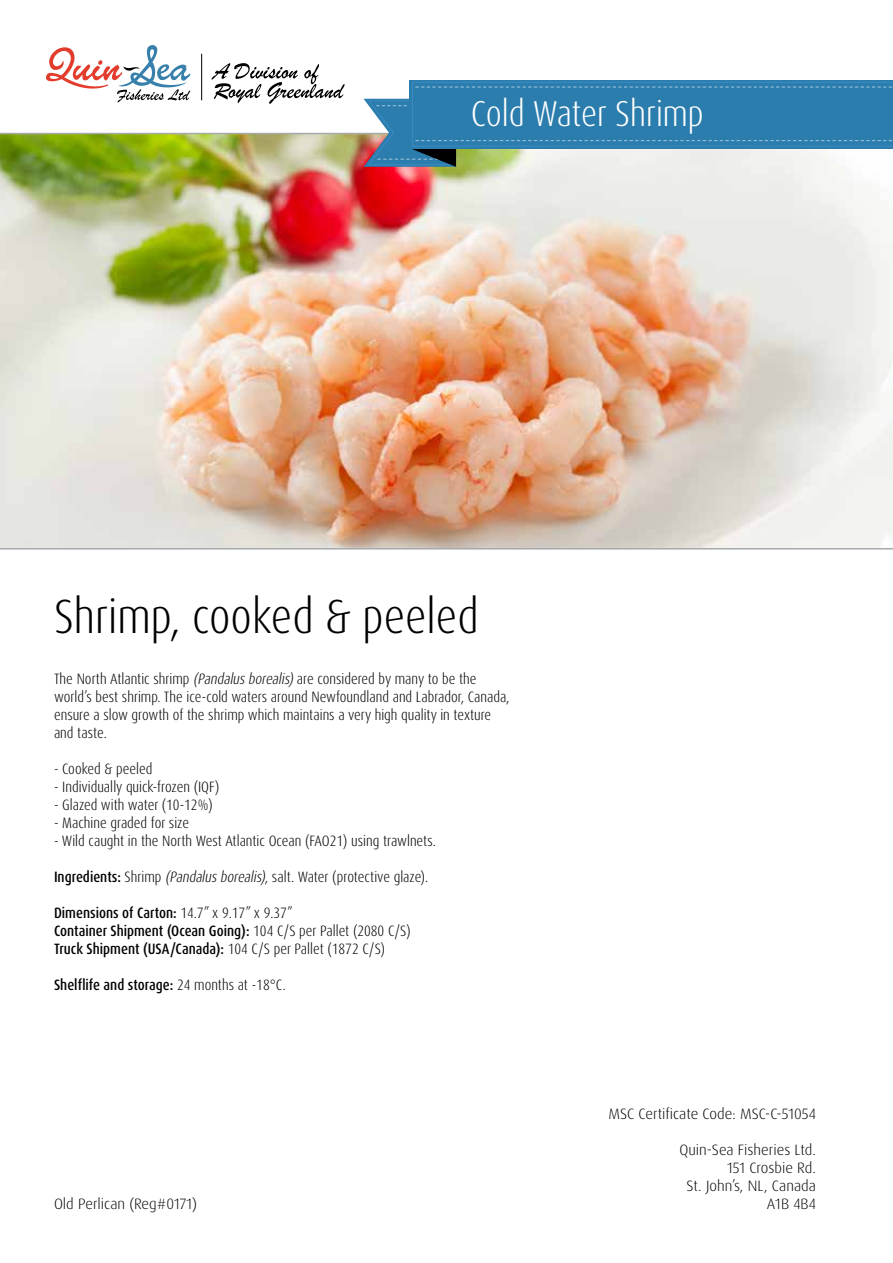
<style>
.page{position:relative;width:893px;height:1263px;background:#fff}
.page>*{position:absolute;margin:0;border:0;box-sizing:border-box;transform-origin:0 0}
.t1{font:300 condensed 48px "Dax Pro";color:#000}
.t2{font:300 condensed 36px "Dax Pro";color:#fff}
.t3{font:300 condensed 15px/18px "Dax Pro";color:#000}
.t4{font:500 condensed 15px/18px "Dax Pro";color:#000}
.t5{font:300 15px/18px "Dax Pro";color:#000;text-align:right}
.s1{font-style:italic}
.s2{font-weight:500}
.s3{font-weight:300}
</style>
<div class="page">
<img style="left:0;top:133px;width:893px;height:416px">
<svg style="left:211px;top:63px;width:134px;height:41px"></svg>
<svg style="left:46px;top:45px;width:145px;height:57px"></svg>
<hr style="left:201px;top:54px;width:1px;height:46px;background:#000">
<div style="left:410px;top:80px;width:483px;height:68px;background:#2b7dae"></div>
<svg style="left:364px;top:82px;width:529px;height:85px"></svg>
<h2 class="t2" style="left:471px;top:90px;width:234px">Cold Water Shrimp</h2>
<h1 class="t1" style="left:54px;top:585px;width:426px">Shrimp, cooked &amp; peeled</h1>
<p class="t3" style="left:54px;top:669px;width:457px">The North Atlantic shrimp <span class="s1">(Pandalusborealis)</span>are considered by many to be the world’s best shrimp. The ice-cold waters around Newfoundland and Labrador, Canada, ensure a slow growth of the shrimp which maintains a very high quality in texture and taste.</p>
<p class="t3" style="left:54px;top:759px;width:100px">- Cooked &amp; peeled</p>
<p class="t3" style="left:54px;top:777px;width:167px">- Individually quick-frozen (IQF)</p>
<p class="t3" style="left:54px;top:795px;width:160px">- Glazed with water (10-12%)</p>
<p class="t3" style="left:54px;top:813px;width:137px">- Machine graded for size</p>
<p class="t3" style="left:54px;top:831px;width:383px">- Wild caught in the North West Atlantic Ocean (FAO21) using trawlnets.</p>
<p class="t3" style="left:54px;top:867px;width:376px"><span class="s2">Ingredients:</span> Shrimp <span class="s1">(Pandalusborealis)</span>, salt. Water (protective glaze).</p>
<p class="t4" style="left:54px;top:904px;width:358px">Dimensions of Carton: <span class="s3">14.7” x 9.17” x 9.37”<br></span>Container Shipment (Ocean Going): <span class="s3">104 C/S per Pallet (2080 C/S)<br></span>Truck Shipment (USA/Canada): <span class="s3">104 C/S per Pallet (1872 C/S)</span></p>
<p class="t4" style="left:54px;top:976px;width:233px">Shelflife and storage: <span class="s3">24 months at -18°C.</span></p>
<p class="t5" style="left:608px;top:1105px;width:209px">MSC Certificate Code: MSC-C-51054</p>
<p class="t5" style="left:679px;top:1141px;width:138px">Quin-Sea Fisheries Ltd.<br>151 Crosbie Rd.<br>St. John’s, NL, Canada</p>
<p class="t5" style="left:54px;top:1195px;width:145px">Old Perlican (Reg#0171)</p>
<p class="t5" style="left:767px;top:1195px;width:51px">A1B 4B4</p>
</div>
